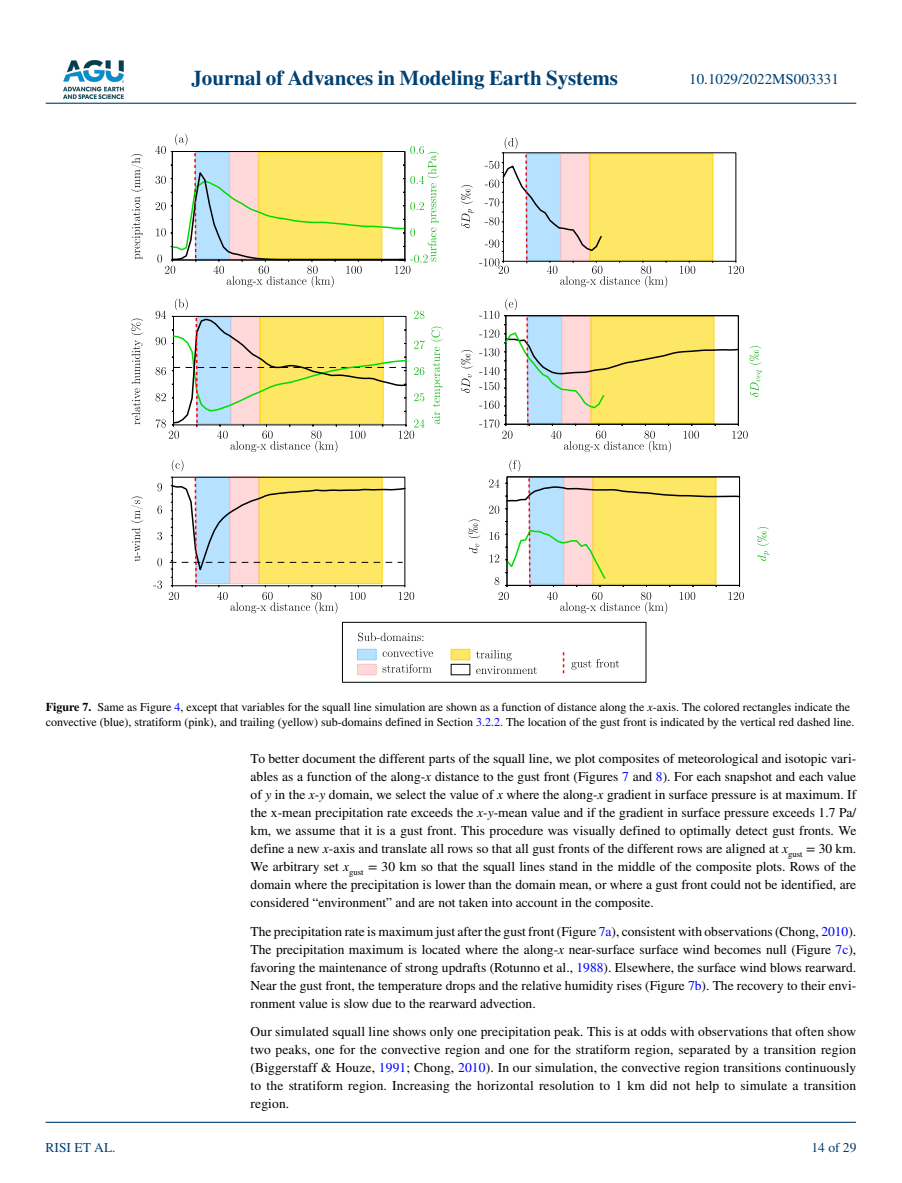
<style>
.page{position:relative;width:902px;height:1183px;background:#fff}
.page>*{position:absolute;margin:0;border:0;box-sizing:border-box;transform-origin:0 0}
.t1{font:700 21px "STIX";color:#004174}
.t2{font:15px "STIX";color:#004174}
.t3{font:13.5px/18px "STIX";color:#000;text-align:justify}
.t4{font:13.5px "STIX";color:#004174}
.t5{font:12px/15px "STIX";color:#000}
.s1{font-weight:700}
.s2{color:#00f}
.s3{font-style:italic}
</style>
<div class="page">
<img style="left:63px;top:60px;width:60px;height:39px">
<hr style="left:46px;top:103px;width:810px;height:1px;background:#004174">
<hr style="left:45px;top:1121px;width:810px;height:1px;background:#004174">
<svg style="left:565px;top:287px;width:174px;height:300px"></svg>
<svg style="left:565px;top:528px;width:41px;height:52px;background:#f3dca9"></svg>
<div style="left:506px;top:476px;width:233px;height:109px;border:1px solid #000"></div>
<svg style="left:565px;top:485px;width:176px;height:17px;background:#e7d17e"></svg>
<svg style="left:249px;top:287px;width:316px;height:389px"></svg>
<svg style="left:498px;top:591px;width:245px;height:22px"></svg>
<svg style="left:468px;top:519px;width:12px;height:34px"></svg>
<svg style="left:757px;top:551px;width:12px;height:9px"></svg>
<svg style="left:757px;top:527px;width:11px;height:18px"></svg>
<svg style="left:489px;top:479px;width:10px;height:8px"></svg>
<svg style="left:489px;top:505px;width:10px;height:8px"></svg>
<svg style="left:489px;top:532px;width:10px;height:8px"></svg>
<svg style="left:489px;top:554px;width:10px;height:8px"></svg>
<svg style="left:494px;top:576px;width:5px;height:9px"></svg>
<svg style="left:131px;top:154px;width:12px;height:105px"></svg>
<svg style="left:461px;top:374px;width:10px;height:19px"></svg>
<svg style="left:461px;top:350px;width:12px;height:18px"></svg>
<svg style="left:155px;top:134px;width:588px;height:153px"></svg>
<svg style="left:509px;top:459px;width:11px;height:12px"></svg>
<svg style="left:155px;top:298px;width:269px;height:154px"></svg>
<svg style="left:131px;top:318px;width:12px;height:106px"></svg>
<svg style="left:431px;top:326px;width:12px;height:98px"></svg>
<svg style="left:131px;top:496px;width:12px;height:65px"></svg>
<svg style="left:153px;top:580px;width:9px;height:8px"></svg>
<svg style="left:157px;top:558px;width:5px;height:8px"></svg>
<svg style="left:157px;top:532px;width:5px;height:8px"></svg>
<svg style="left:157px;top:505px;width:5px;height:8px"></svg>
<svg style="left:157px;top:483px;width:5px;height:8px"></svg>
<svg style="left:169px;top:459px;width:245px;height:154px"></svg>
<svg style="left:479px;top:298px;width:282px;height:154px"></svg>
<svg style="left:382px;top:648px;width:51px;height:8px"></svg>
<svg style="left:382px;top:664px;width:49px;height:8px"></svg>
<svg style="left:358px;top:632px;width:65px;height:9px"></svg>
<svg style="left:571px;top:658px;width:48px;height:11px"></svg>
<svg style="left:476px;top:649px;width:35px;height:11px"></svg>
<svg style="left:476px;top:666px;width:61px;height:8px"></svg>
<h1 class="t1" style="left:191px;top:66px;width:428px">Journal of Advances in Modeling Earth Systems</h1>
<p class="t2" style="left:689px;top:69px;width:151px">10.1029/2022MS003331</p>
<p class="t5" style="left:46px;top:700px;width:810px"><span class="s1">Figure 7.</span> Same as Figure <span class="s2">4</span>, except that variables for the squall line simulation are shown as a function of distance along the <span class="s3">x</span>-axis. The colored rectangles indicate the convective (blue), stratiform (pink), and trailing (yellow) sub-domains defined in Section <span class="s2">3.2.2</span>. The location of the gust front is indicated by the vertical red dashed line.</p>
<p class="t4" style="left:45px;top:1138px;width:72px">RISI ET AL.</p>
<p class="t3" style="left:250px;top:750px;width:607px">To better document the different parts of the squall line, we plot composites of meteorological and isotopic vari&shy;ables as a function of the along-<span class="s3">x</span> distance to the gust front (Figures <span class="s2">7</span> and <span class="s2">8</span>). For each snapshot and each value of <span class="s3">y</span> in the <span class="s3">x</span>-<span class="s3">y</span> domain, we select the value of <span class="s3">x</span> where the along-<span class="s3">x</span> gradient in surface pressure is at maximum. If the x-mean precipitation rate exceeds the <span class="s3">x</span>-<span class="s3">y</span>-mean value and if the gradient in surface pressure exceeds 1.7 Pa/ km, we assume that it is a gust front. This procedure was visually defined to optimally detect gust fronts. We define a new <span class="s3">x</span>-axis and translate all rows so that all gust fronts of the different rows are aligned at <span class="s3">x</span><sub>gust</sub> = 30 km.<br>We arbitrary set <span class="s3">x</span><sub>gust</sub> = 30 km so that the squall lines stand in the middle of the composite plots. Rows of the domain where the precipitation is lower than the domain mean, or where a gust front could not be identified, are considered “environment” and are not taken into account in the composite.</p>
<p class="t3" style="left:250px;top:922px;width:607px">The precipitation rate is maximum just after the gust front (Figure <span class="s2">7a</span>), consistent with observations (Chong, <span class="s2">2010</span>).<br>The precipitation maximum is located where the along-<span class="s3">x</span> near-surface surface wind becomes null (Figure <span class="s2">7c</span>), favoring the maintenance of strong updrafts (Rotunno et al., <span class="s2">1988</span>). Elsewhere, the surface wind blows rearward.<br>Near the gust front, the temperature drops and the relative humidity rises (Figure <span class="s2">7b</span>). The recovery to their envi&shy;ronment value is slow due to the rearward advection.</p>
<p class="t3" style="left:250px;top:1023px;width:607px">Our simulated squall line shows only one precipitation peak. This is at odds with observations that often show two peaks, one for the convective region and one for the stratiform region, separated by a transition region (Biggerstaff &amp; Houze, <span class="s2">1991</span>; Chong, <span class="s2">2010</span>). In our simulation, the convective region transitions continuously to the stratiform region. Increasing the horizontal resolution to 1 km did not help to simulate a transition region.</p>
<p class="t4" style="left:811px;top:1138px;width:46px">14 of 29</p>
</div>
